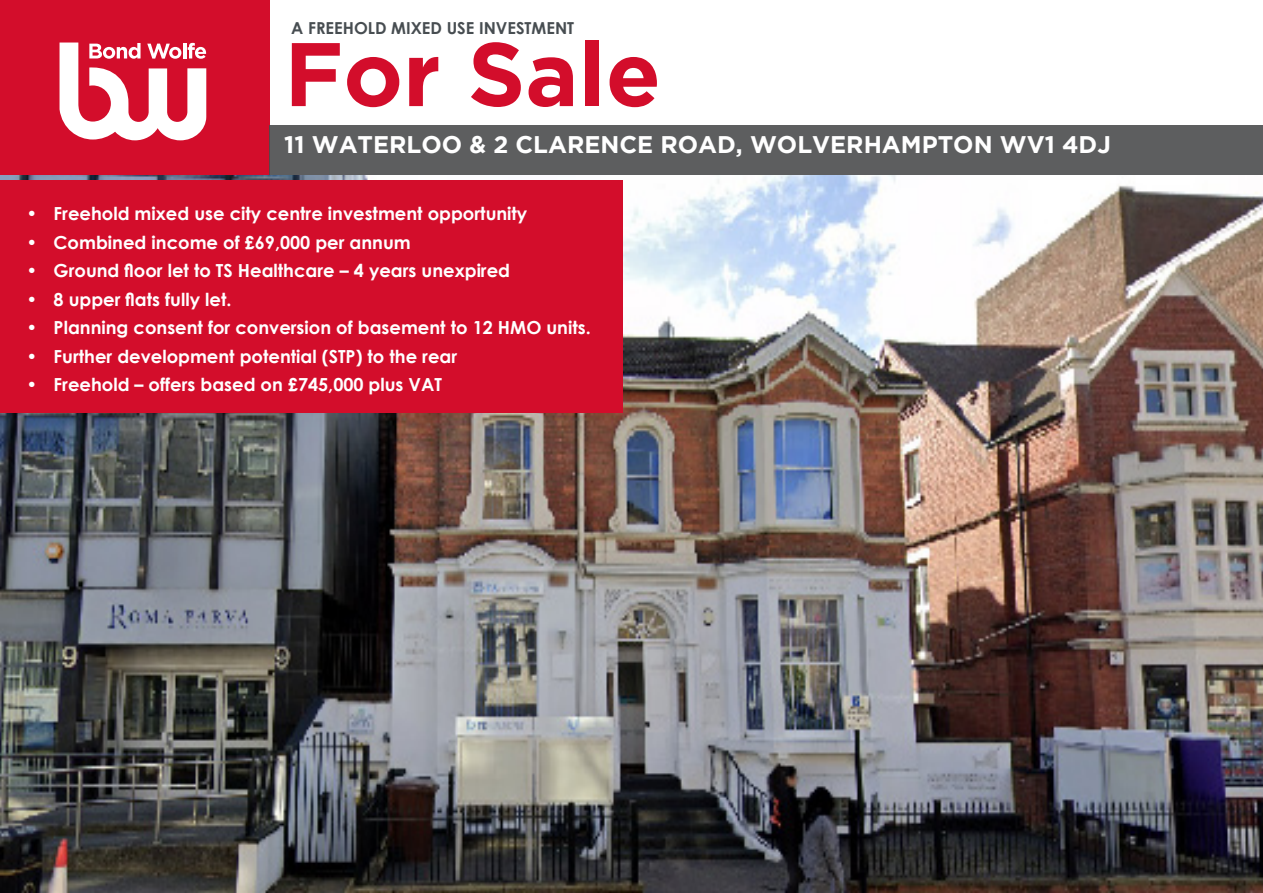
<style>
.page{position:relative;width:1263px;height:893px;background:#fff}
.page>*{position:absolute;margin:0;border:0;box-sizing:border-box;transform-origin:0 0}
.t1{font:700 90px "Gotham";color:#d30d2b}
.t2{font:700 24px "Gotham";color:#fff}
.t3{font:700 18px "Century Gothic";color:#fff}
.t4{font:700 16.5px "Century Gothic";color:#474d51}
</style>
<div class="page">
<div style="left:0;top:0;width:270px;height:175px;background:#d30d2b"></div>
<svg style="left:60px;top:43px;width:146px;height:97px"></svg>
<div style="left:270px;top:125px;width:993px;height:50px;background:#5d5e5f"></div>
<img style="left:0;top:176px;width:1263px;height:717px">
<div style="left:0;top:180px;width:623px;height:232px;background:#d30d2b"></div>
<p class="t4" style="left:291px;top:16px;width:284px">A FREEHOLD MIXED USE INVESTMENT</p>
<p class="t1" style="left:284px;top:22px;width:378px">For Sale</p>
<p class="t2" style="left:284px;top:131px;width:828px">11 WATERLOO &amp; 2 CLARENCE ROAD, WOLVERHAMPTON WV1 4DJ</p>
<p class="t3" style="left:27px;top:200px;width:502px">• Freehold mixed use city centre investment opportunity</p>
<p class="t3" style="left:27px;top:228px;width:386px">• Combined income of £69,000 per annum</p>
<p class="t3" style="left:27px;top:257px;width:485px">• Ground floor let to TS Healthcare – 4 years unexpired</p>
<p class="t3" style="left:27px;top:285px;width:206px">• 8 upper flats fully let.</p>
<p class="t3" style="left:27px;top:314px;width:566px">• Planning consent for conversion of basement to 12 HMO units.</p>
<p class="t3" style="left:27px;top:342px;width:432px">• Further development potential (STP) to the rear</p>
<p class="t3" style="left:27px;top:371px;width:417px">• Freehold – offers based on £745,000 plus VAT</p>
</div>
